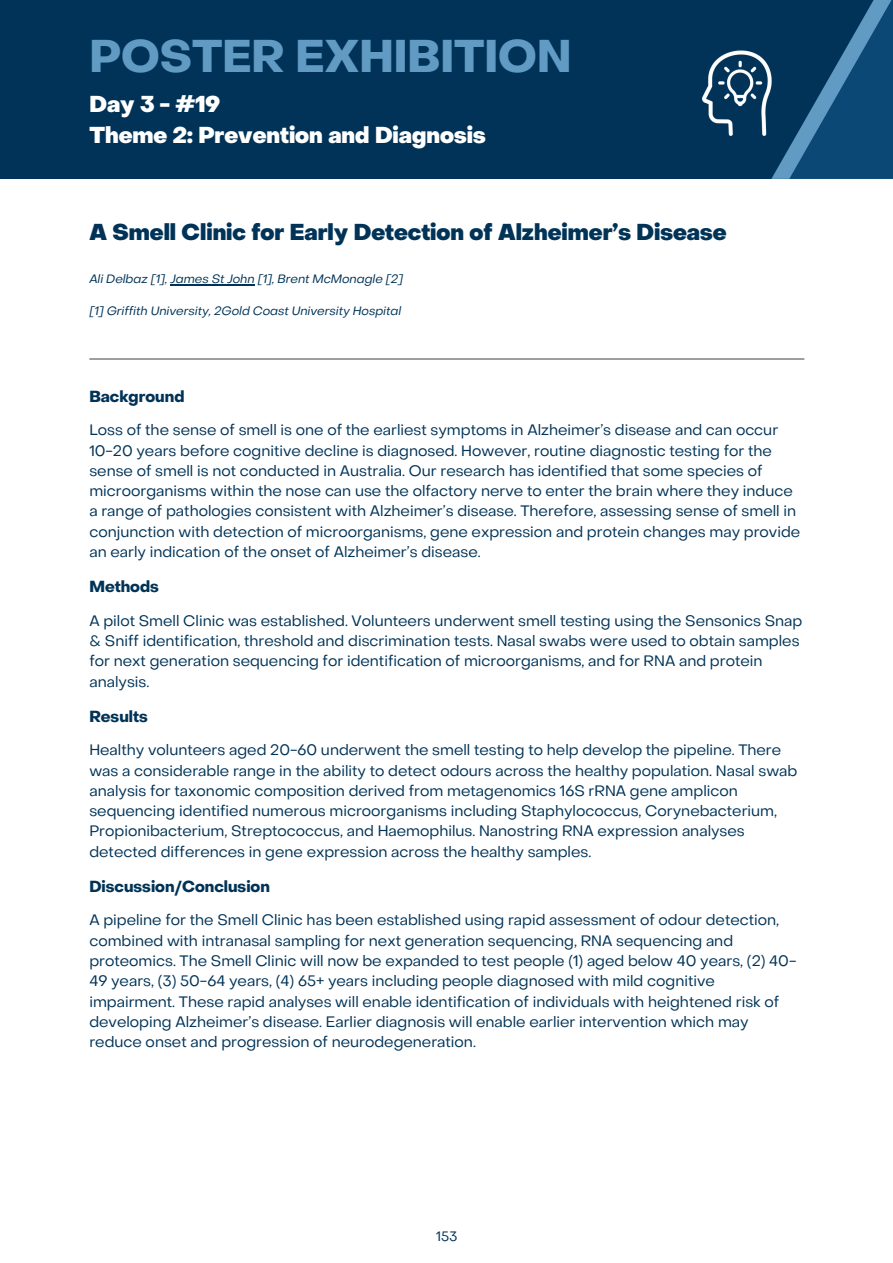
<style>
.page{position:relative;width:893px;height:1263px;background:#fff}
.page>*{position:absolute;margin:0;border:0;box-sizing:border-box;transform-origin:0 0}
.t1{font:700 45px "Object Sans";color:#619ac2}
.t2{font:800 22.5px "Object Sans";color:#003357}
.t3{font:800 22.5px "Object Sans";color:#fff}
.t4{font:700 15.75px "Object Sans";color:#003357}
.t5{font:15px/20.2px "Object Sans";color:#003357}
.t6{font:13.5px "Object Sans";color:#003357}
.t7{font:italic 12px "Object Sans";color:#003357}
</style>
<div class="page">
<div style="left:0;top:0;width:892px;height:179px;background:#003357"></div>
<svg style="left:771px;top:148px;width:18px;height:31px"></svg>
<svg style="left:789px;top:0;width:103px;height:179px;fill:#0b4876"></svg>
<hr style="left:89px;top:358px;width:715px;height:1px;background:#545454">
<hr style="left:170px;top:284px;width:85px;height:1px;background:#003357">
<img style="left:702px;top:50px;width:70px;height:86px">
<h3 class="t1" style="left:89px;top:38px;width:483px">POSTER EXHIBITION</h3>
<p class="t3" style="left:89px;top:95px;width:132px">Day 3 - #19</p>
<h3 class="t3" style="left:89px;top:126px;width:398px">Theme 2: Prevention and Diagnosis</h3>
<p class="t2" style="left:89px;top:223px;width:638px">A Smell Clinic for Early Detection of Alzheimer’s Disease</p>
<h3 class="t7" style="left:89px;top:274px;width:315px">Ali Delbaz [1], James St John [1], Brent McMonagle [2]</h3>
<h4 class="t7" style="left:89px;top:306px;width:313px">[1] Griffith University, 2Gold Coast University Hospital</h4>
<h2 class="t4" style="left:89px;top:390px;width:97px">Background</h2>
<h2 class="t5" style="left:89px;top:421px;width:712px">Loss of the sense of smell is one of the earliest symptoms in Alzheimer’s disease and can occur 10-20 years before cognitive decline is diagnosed. However, routine diagnostic testing for the sense of smell is not conducted in Australia. Our research has identified that some species of microorganisms within the nose can use the olfactory nerve to enter the brain where they induce a range of pathologies consistent with Alzheimer’s disease. Therefore, assessing sense of smell in conjunction with detection of microorganisms, gene expression and protein changes may provide an early indication of the onset of Alzheimer’s disease.</h2>
<h2 class="t4" style="left:89px;top:580px;width:71px">Methods</h2>
<h1 class="t5" style="left:89px;top:611px;width:714px">A pilot Smell Clinic was established. Volunteers underwent smell testing using the Sensonics Snap &amp; Sniff identification, threshold and discrimination tests. Nasal swabs were used to obtain samples for next generation sequencing for identification of microorganisms, and for RNA and protein analysis.</h1>
<p class="t4" style="left:89px;top:710px;width:60px">Results</p>
<p class="t5" style="left:89px;top:741px;width:709px">Healthy volunteers aged 20-60 underwent the smell testing to help develop the pipeline. There was a considerable range in the ability to detect odours across the healthy population. Nasal swab analysis for taxonomic composition derived from metagenomics 16S rRNA gene amplicon sequencing identified numerous microorganisms including Staphylococcus, Corynebacterium, Propionibacterium, Streptococcus, and Haemophilus. Nanostring RNA expression analyses detected differences in gene expression across the healthy samples.</p>
<h4 class="t4" style="left:89px;top:880px;width:182px">Discussion/Conclusion</h4>
<h3 class="t5" style="left:89px;top:911px;width:708px">A pipeline for the Smell Clinic has been established using rapid assessment of odour detection, combined with intranasal sampling for next generation sequencing, RNA sequencing and proteomics. The Smell Clinic will now be expanded to test people (1) aged below 40 years, (2) 40- 49 years, (3) 50-64 years, (4) 65+ years including people diagnosed with mild cognitive impairment. These rapid analyses will enable identification of individuals with heightened risk of developing Alzheimer’s disease. Earlier diagnosis will enable earlier intervention which may reduce onset and progression of neurodegeneration.</h3>
<h5 class="t6" style="left:436px;top:1230px;width:23px">153</h5>
</div>
